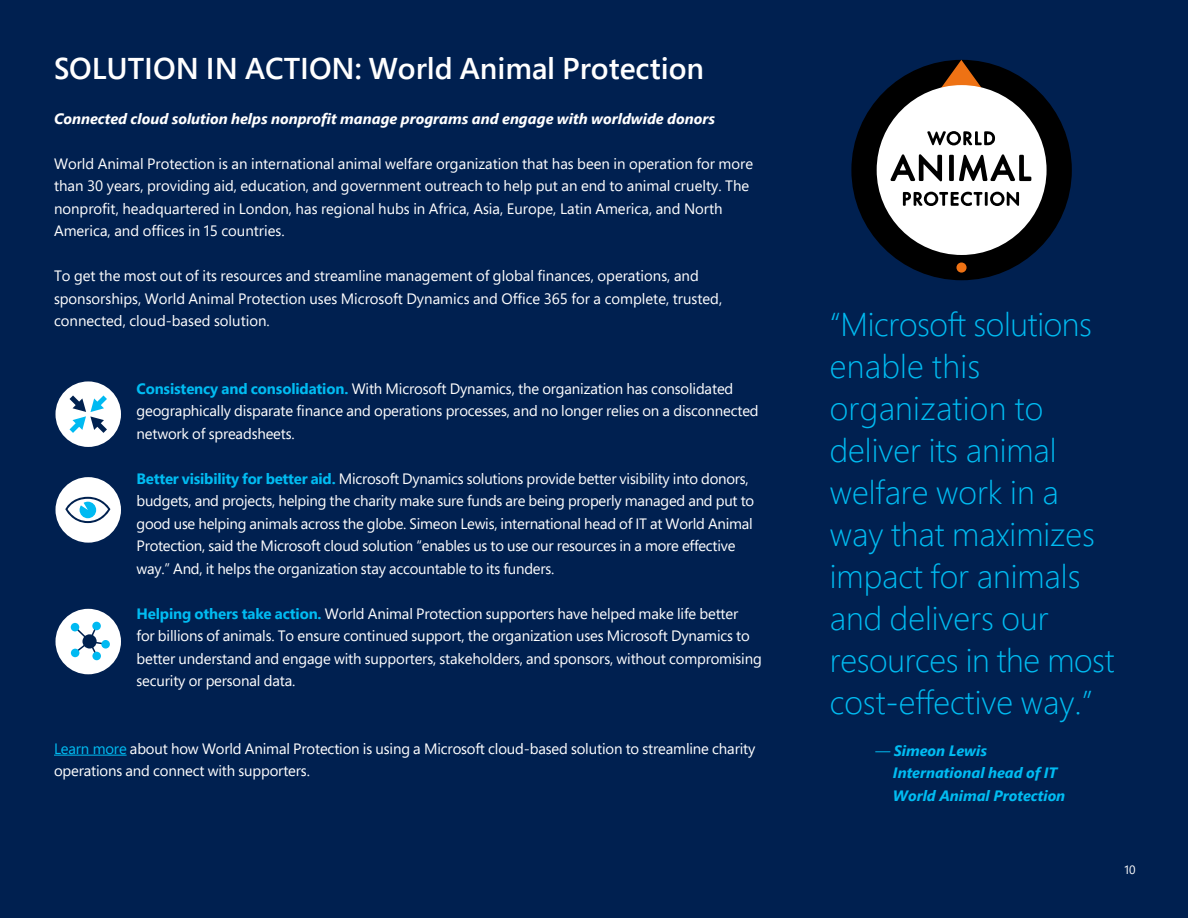
<style>
.page{position:relative;width:1188px;height:918px;background:#002050}
.page>*{position:absolute;margin:0;border:0;box-sizing:border-box;transform-origin:0 0}
.t1{font:300 33px/42px "Segoe Pro";color:#00bcf2}
.t2{font:600 30px "Segoe Pro";color:#fff}
.t3{font:15px/22.5px "Segoe Pro";letter-spacing:-.01em;color:#fff}
.t4{font:italic 700 15px "Segoe Pro";color:#fff}
.t5{font:italic 700 15px/22.5px "Segoe Pro";color:#00bcf2}
.t6{font:12px "Segoe Pro";color:#fff}
.s1{font-weight:700;color:#00bcf2}
.s2{color:#00bcf2}
.s3{font-weight:400;font-style:normal}
</style>
<div class="page">
<hr style="left:54px;top:755px;width:73px;height:1px;background:#00bcf2">
<div style="left:56px;top:609px;width:65px;height:65px;background:#fff;border-radius:50%"></div>
<svg style="left:74px;top:626px;width:27px;height:29px"></svg>
<div style="left:71px;top:623px;width:8px;height:8px;background:#00baf2;border-radius:50%"></div>
<div style="left:92px;top:622px;width:9px;height:8px;background:#00baf2;border-radius:50%"></div>
<div style="left:101px;top:640px;width:9px;height:9px;background:#00baf2;border-radius:50%"></div>
<div style="left:92px;top:652px;width:9px;height:8px;background:#00baf2;border-radius:50%"></div>
<div style="left:71px;top:649px;width:8px;height:8px;background:#00baf2;border-radius:50%"></div>
<div style="left:82px;top:634px;width:15px;height:15px;background:#00214f;border-radius:50%"></div>
<div style="left:851px;top:60px;width:221px;height:220px;background:#000;border-radius:50%"></div>
<svg style="left:940px;top:60px;width:44px;height:28px"></svg>
<div style="left:877px;top:85px;width:170px;height:170px;background:#fff;border-radius:50%"></div>
<svg style="left:890px;top:154px;width:52px;height:27px"></svg>
<svg style="left:949px;top:154px;width:82px;height:27px"></svg>
<svg style="left:927px;top:131px;width:68px;height:15px"></svg>
<svg style="left:903px;top:191px;width:116px;height:15px"></svg>
<div style="left:956px;top:263px;width:11px;height:10px;background:#ee7214;border-radius:50%"></div>
<div style="left:56px;top:381px;width:65px;height:66px;background:#fff;border-radius:50%"></div>
<svg style="left:70px;top:395px;width:37px;height:38px"></svg>
<div style="left:56px;top:477px;width:65px;height:66px;background:#fff;border-radius:50%"></div>
<svg style="left:65px;top:497px;width:45px;height:26px"></svg>
<p class="t2" style="left:54px;top:48px;width:652px">SOLUTION IN ACTION: World Animal Protection</p>
<p class="t4" style="left:54px;top:108px;width:662px">Connected cloud solution helps nonprofit manage programs and engage with worldwide donors</p>
<p class="t3" style="left:54px;top:152px;width:701px">World Animal Protection is an international animal welfare organization that has been in operation for more than 30 years, providing aid, education, and government outreach to help put an end to animal cruelty. The nonprofit, headquartered in London, has regional hubs in Africa, Asia, Europe, Latin America, and North America, and offices in 15 countries.</p>
<p class="t3" style="left:54px;top:264px;width:670px">To get the most out of its resources and streamline management of global finances, operations, and sponsorships, World Animal Protection uses Microsoft Dynamics and Office 365 for a complete, trusted, connected, cloud-based solution.</p>
<p class="t3" style="left:136px;top:377px;width:624px"><span class="s1">Consistency and consolidation.</span> With Microsoft Dynamics, the organization has consolidated geographically disparate finance and operations processes, and no longer relies on a disconnected network of spreadsheets.</p>
<p class="t3" style="left:136px;top:467px;width:619px"><span class="s1">Better visibility for better aid.</span> Microsoft Dynamics solutions provide better visibility into donors, budgets, and projects, helping the charity make sure funds are being properly managed and put to good use helping animals across the globe. Simeon Lewis, international head of IT at World Animal Protection, said the Microsoft cloud solution “enables us to use our resources in a more effective way.” And, it helps the organization stay accountable to its funders.</p>
<p class="t3" style="left:136px;top:602px;width:627px"><span class="s1">Helping others take action.</span> World Animal Protection supporters have helped make life better<br>for billions of animals. To ensure continued support, the organization uses Microsoft Dynamics to better understand and engage with supporters, stakeholders, and sponsors, without compromising security or personal data.</p>
<p class="t3" style="left:54px;top:737px;width:703px"><span class="s2">Learn more</span> about how World Animal Protection is using a Microsoft cloud-based solution to streamline charity operations and connect with supporters.</p>
<p class="t1" style="left:830px;top:302px;width:286px">“Microsoft solutions enable this organization to deliver its animal welfare work in a way that maximizes impact for animals and delivers our resources in the most cost-effective way.”</p>
<p class="t5" style="left:893px;top:739px;width:166px;text-indent:-18px"><span class="s3">—</span> Simeon Lewis<br>International head of IT</p>
<p class="t5" style="left:893px;top:784px;width:174px">World Animal Protection</p>
<p class="t6" style="left:1124px;top:861px;width:13px">10</p>
</div>
